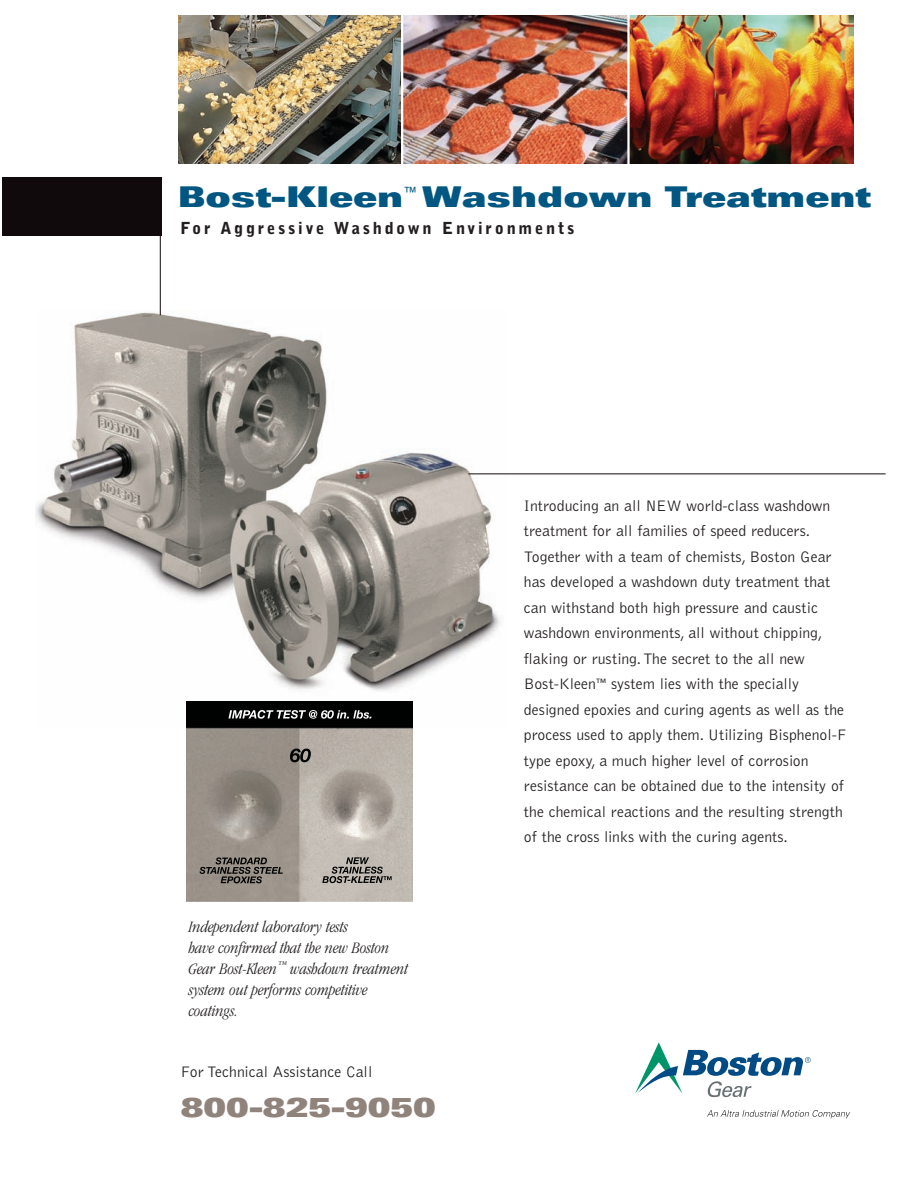
<style>
.page{position:relative;width:918px;height:1188px;background:#fff}
.page>*{position:absolute;margin:0;border:0;box-sizing:border-box;transform-origin:0 0}
.t1{font:900 expanded 28.65px "Univers";color:#015781}
.t2{font:27px "Univers LT Std X Black Ex";color:#8f837c}
.t3{font:italic 300 condensed 16.5px/21px "Garamond";color:#231f20}
.t4{font:900 16.5px "Bell Gothic";letter-spacing:.165em;color:#231f20}
.t5{font:300 15.75px/25.5px "Bell Gothic";color:#231f20}
</style>
<div class="page">
<img style="left:36px;top:311px;width:472px;height:380px">
<div style="left:2px;top:177px;width:160px;height:59px;background:#110a0c"></div>
<hr style="left:468px;top:474px;width:418px;height:1px;background:#110a0c">
<hr style="left:160px;top:219px;width:1px;height:96px;background:#110a0c">
<img style="left:178px;top:15px;width:675px;height:149px">
<hr style="left:401px;top:7px;width:2px;height:162px;background:#fff">
<hr style="left:627px;top:7px;width:3px;height:162px;background:#fff">
<svg style="left:707px;top:1110px;width:143px;height:8px"></svg>
<svg style="left:635px;top:1042px;width:176px;height:55px"></svg>
<img style="left:186px;top:701px;width:227px;height:200px">
<svg style="left:290px;top:749px;width:21px;height:13px"></svg>
<svg style="left:200px;top:857px;width:83px;height:26px;background:#716b64"></svg>
<svg style="left:322px;top:857px;width:70px;height:26px;background:#8f8b85"></svg>
<svg style="left:228px;top:710px;width:144px;height:9px"></svg>
<h1 class="t1" style="left:178px;top:187px;width:695px">Bost-Kleen<sup>™</sup> Washdown Treatment</h1>
<p class="t4" style="left:181px;top:222px;width:395px">For Aggressive Washdown Environments</p>
<p class="t3" style="left:189px;top:917px;width:221px">Independent laboratory tests<br>have confirmed that the new Boston<br>Gear Bost-Kleen<sup>™</sup> washdown treatment system out performs competitive coatings.</p>
<p class="t5" style="left:181px;top:1060px;width:193px">For Technical Assistance Call</p>
<h2 class="t2" style="left:181px;top:1098px;width:256px">800-825-9050</h2>
<p class="t5" style="left:524px;top:494px;width:324px">Introducing an all NEW world-class washdown treatment for all families of speed reducers.<br>Together with a team of chemists, Boston Gear has developed a washdown duty treatment that can withstand both high pressure and caustic washdown environments, all without chipping, flaking or rusting.The secret to the all new Bost-Kleen<sup>™</sup> system lies with the specially designed epoxies and curing agents as well as the process used to apply them. Utilizing Bisphenol-F type epoxy, a much higher level of corrosion resistance can be obtained due to the intensity of the chemical reactions and the resulting strength of the cross links with the curing agents.</p>
</div>
